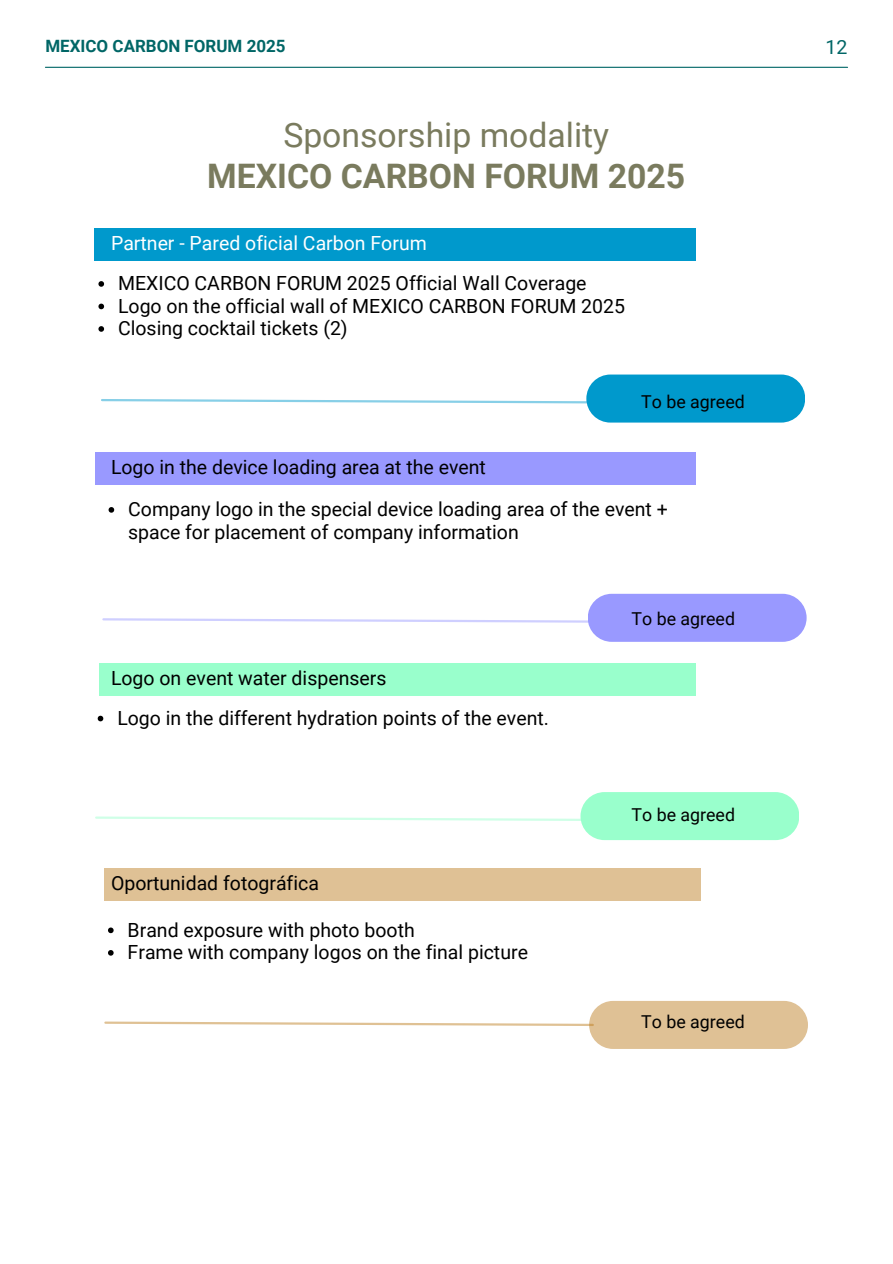
<style>
.page{position:relative;width:893px;height:1264px;background:#fff}
.page>*{position:absolute;margin:0;border:0;box-sizing:border-box;transform-origin:0 0}
.t1{font:700 33.75px/40.5px "Roboto";color:#7a7b5e;text-align:center}
.t2{font:19.5px/22.5px "Roboto";color:#000}
.t3{font:19.5px "Roboto";color:#fff}
.t4{font:19.5px "Roboto";color:#066}
.t5{font:17.85px "Roboto";color:#000}
.t6{font:700 16.95px "Roboto";color:#066}
.s1{font-weight:400}
</style>
<div class="page">
<div style="left:94px;top:228px;width:601px;height:32px;background:#09c"></div>
<svg style="left:101px;top:399px;width:486px;height:5px"></svg>
<div style="left:586px;top:374px;width:218px;height:48px;background:#09c;border-radius:24px"></div>
<div style="left:95px;top:452px;width:600px;height:33px;background:#99f"></div>
<svg style="left:102px;top:618px;width:485px;height:4px"></svg>
<div style="left:587px;top:594px;width:219px;height:48px;background:#99f;border-radius:24px"></div>
<div style="left:589px;top:1000px;width:218px;height:48px;background:#dfc195;border-radius:24px"></div>
<svg style="left:104px;top:1021px;width:490px;height:5px"></svg>
<div style="left:104px;top:868px;width:596px;height:32px;background:#dfc195"></div>
<div style="left:99px;top:663px;width:596px;height:32px;background:#9fc"></div>
<svg style="left:95px;top:816px;width:485px;height:5px"></svg>
<div style="left:580px;top:792px;width:219px;height:48px;background:#9fc;border-radius:24px"></div>
<svg style="left:108px;top:507px;width:6px;height:5px"></svg>
<svg style="left:98px;top:281px;width:6px;height:6px"></svg>
<svg style="left:98px;top:303px;width:6px;height:6px"></svg>
<svg style="left:98px;top:326px;width:6px;height:6px"></svg>
<svg style="left:98px;top:715px;width:5px;height:6px"></svg>
<svg style="left:108px;top:927px;width:6px;height:6px"></svg>
<svg style="left:108px;top:950px;width:6px;height:5px"></svg>
<hr style="left:45px;top:67px;width:802px;height:1px;background:#066">
<h2 class="t6" style="left:45px;top:36px;width:241px">MEXICO CARBON FORUM 2025</h2>
<p class="t4" style="left:825px;top:36px;width:23px">12</p>
<p class="t1" style="left:207px;top:115px;width:479px"><span class="s1">Sponsorship modality<br></span>MEXICO CARBON FORUM 2025</p>
<p class="t3" style="left:111px;top:232px;width:317px">Partner - Pared oficial Carbon Forum</p>
<p class="t2" style="left:118px;top:272px;width:470px">MEXICO CARBON FORUM 2025 Official Wall Coverage</p>
<p class="t2" style="left:118px;top:295px;width:508px">Logo on the official wall of MEXICO CARBON FORUM 2025</p>
<h2 class="t2" style="left:118px;top:317px;width:231px">Closing cocktail tickets (2)</h2>
<p class="t2" style="left:111px;top:456px;width:376px">Logo in the device loading area at the event</p>
<h2 class="t5" style="left:641px;top:391px;width:105px">To be agreed</h2>
<p class="t2" style="left:128px;top:498px;width:541px">Company logo in the special device loading area of the event + space for placement of company information</p>
<h2 class="t2" style="left:111px;top:667px;width:277px">Logo on event water dispensers</h2>
<p class="t2" style="left:117px;top:706px;width:433px">Logo in the different hydration points of the event.</p>
<h1 class="t2" style="left:111px;top:872px;width:209px">Oportunidad fotográfica</h1>
<h2 class="t2" style="left:128px;top:918px;width:288px">Brand exposure with photo booth</h2>
<p class="t2" style="left:128px;top:941px;width:401px">Frame with company logos on the final picture</p>
<p class="t5" style="left:631px;top:608px;width:105px">To be agreed</p>
<h2 class="t5" style="left:631px;top:804px;width:105px">To be agreed</h2>
<p class="t5" style="left:641px;top:1011px;width:105px">To be agreed</p>
</div>
